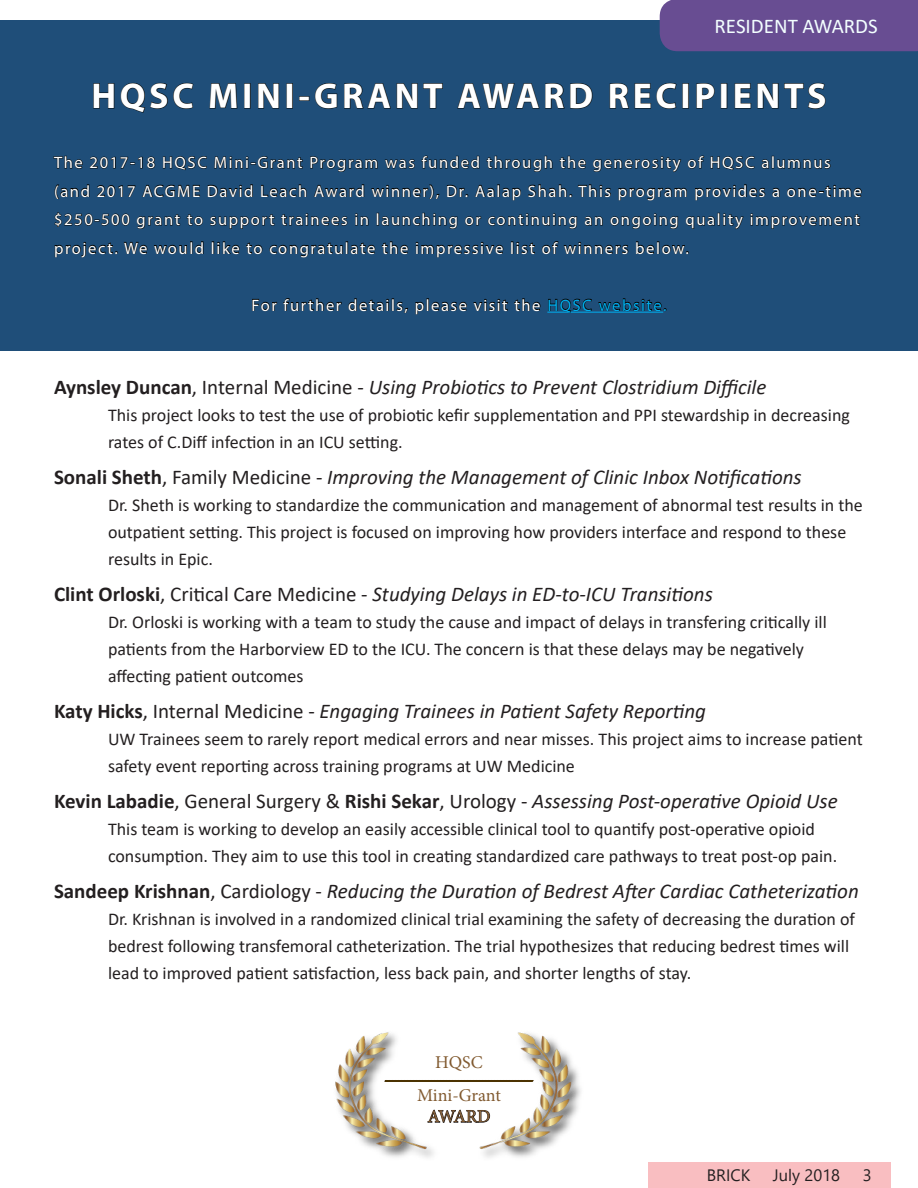
<style>
.page{position:relative;width:918px;height:1188px;background:#fff}
.page>*{position:absolute;margin:0;border:0;box-sizing:border-box;transform-origin:0 0}
.t1{font:700 36px "Myriad Pro";letter-spacing:.1em;color:#fff}
.t2{font:italic 21px "Calibri";color:#231f20}
.t3{font:21px "Calibri";color:#f3ffff}
.t4{font:18px "Calibri";color:#231f20}
.t5{font:18px "Minion Pro";letter-spacing:-.005em;color:#815a30}
.t6{font:16.5px/28.5px "Myriad Pro";letter-spacing:.1em;color:#fff}
.t7{font:16.5px "Segoe UI";color:#231f20}
.s1{color:#00aeef}
.s2{font-weight:700;font-style:normal}
.s3{font-style:normal}
</style>
<div class="page">
<div style="left:0;top:21px;width:918px;height:330px;background:#1f4e79"></div>
<div style="left:660px;top:0;width:258px;height:51px;background:#684d92"></div>
<hr style="left:547px;top:312px;width:116px;height:1px;background:#00aeef">
<svg style="left:93px;top:83px;width:101px;height:30px"></svg>
<svg style="left:209px;top:83px;width:29px;height:26px"></svg>
<svg style="left:258px;top:83px;width:21px;height:26px"></svg>
<svg style="left:300px;top:97px;width:9px;height:3px"></svg>
<svg style="left:315px;top:83px;width:22px;height:26px"></svg>
<svg style="left:344px;top:83px;width:99px;height:26px"></svg>
<svg style="left:457px;top:83px;width:136px;height:26px"></svg>
<svg style="left:609px;top:83px;width:68px;height:26px"></svg>
<svg style="left:696px;top:83px;width:19px;height:26px"></svg>
<div style="left:721px;top:84px;width:6px;height:24px;border:1px solid #040503"></div>
<svg style="left:734px;top:83px;width:17px;height:26px"></svg>
<svg style="left:757px;top:83px;width:69px;height:26px"></svg>
<svg style="left:53px;top:156px;width:30px;height:13px"></svg>
<svg style="left:90px;top:156px;width:65px;height:13px"></svg>
<svg style="left:163px;top:156px;width:44px;height:14px"></svg>
<svg style="left:214px;top:156px;width:89px;height:13px"></svg>
<svg style="left:310px;top:156px;width:68px;height:16px"></svg>
<svg style="left:385px;top:159px;width:30px;height:10px"></svg>
<svg style="left:421px;top:155px;width:59px;height:14px"></svg>
<svg style="left:486px;top:156px;width:67px;height:16px"></svg>
<svg style="left:559px;top:156px;width:27px;height:13px"></svg>
<svg style="left:593px;top:157px;width:88px;height:15px"></svg>
<svg style="left:687px;top:155px;width:17px;height:14px"></svg>
<svg style="left:710px;top:156px;width:45px;height:14px"></svg>
<svg style="left:761px;top:156px;width:70px;height:13px"></svg>
<svg style="left:54px;top:184px;width:36px;height:15px"></svg>
<svg style="left:97px;top:185px;width:39px;height:12px"></svg>
<svg style="left:142px;top:184px;width:58px;height:13px"></svg>
<svg style="left:207px;top:184px;width:46px;height:13px"></svg>
<svg style="left:261px;top:184px;width:46px;height:13px"></svg>
<svg style="left:314px;top:184px;width:51px;height:13px"></svg>
<svg style="left:371px;top:184px;width:69px;height:15px"></svg>
<svg style="left:447px;top:185px;width:21px;height:12px"></svg>
<svg style="left:475px;top:185px;width:46px;height:16px"></svg>
<svg style="left:528px;top:184px;width:44px;height:13px"></svg>
<svg style="left:578px;top:184px;width:33px;height:13px"></svg>
<svg style="left:618px;top:188px;width:69px;height:13px"></svg>
<svg style="left:695px;top:184px;width:70px;height:17px"></svg>
<svg style="left:772px;top:188px;width:8px;height:9px"></svg>
<svg style="left:787px;top:185px;width:75px;height:12px"></svg>
<svg style="left:54px;top:212px;width:76px;height:15px"></svg>
<svg style="left:137px;top:214px;width:44px;height:15px"></svg>
<svg style="left:187px;top:214px;width:16px;height:12px"></svg>
<svg style="left:210px;top:214px;width:65px;height:15px"></svg>
<svg style="left:281px;top:214px;width:67px;height:12px"></svg>
<svg style="left:355px;top:214px;width:14px;height:12px"></svg>
<svg style="left:377px;top:213px;width:81px;height:16px"></svg>
<svg style="left:465px;top:216px;width:16px;height:10px"></svg>
<svg style="left:488px;top:214px;width:89px;height:15px"></svg>
<svg style="left:584px;top:216px;width:19px;height:10px"></svg>
<svg style="left:610px;top:214px;width:68px;height:15px"></svg>
<svg style="left:685px;top:213px;width:59px;height:16px"></svg>
<svg style="left:751px;top:214px;width:109px;height:15px"></svg>
<svg style="left:54px;top:242px;width:63px;height:16px"></svg>
<svg style="left:124px;top:242px;width:24px;height:12px"></svg>
<svg style="left:154px;top:241px;width:50px;height:13px"></svg>
<svg style="left:212px;top:241px;width:28px;height:13px"></svg>
<svg style="left:246px;top:242px;width:17px;height:12px"></svg>
<svg style="left:269px;top:242px;width:106px;height:16px"></svg>
<svg style="left:382px;top:241px;width:26px;height:13px"></svg>
<svg style="left:416px;top:242px;width:88px;height:16px"></svg>
<svg style="left:511px;top:242px;width:24px;height:12px"></svg>
<svg style="left:542px;top:241px;width:87px;height:13px"></svg>
<svg style="left:636px;top:241px;width:52px;height:13px"></svg>
<svg style="left:252px;top:299px;width:25px;height:12px"></svg>
<svg style="left:283px;top:298px;width:59px;height:13px"></svg>
<svg style="left:348px;top:298px;width:60px;height:15px"></svg>
<svg style="left:415px;top:299px;width:52px;height:16px"></svg>
<svg style="left:473px;top:299px;width:35px;height:12px"></svg>
<svg style="left:514px;top:298px;width:27px;height:13px"></svg>
<svg style="left:548px;top:298px;width:44px;height:15px"></svg>
<svg style="left:598px;top:298px;width:68px;height:13px"></svg>
<div style="left:648px;top:1162px;width:243px;height:26px;background:#f9bec1"></div>
<img style="left:335px;top:1032px;width:246px;height:126px">
<svg style="left:427px;top:1109px;width:63px;height:14px"></svg>
<div style="left:376px;top:1072px;width:167px;height:16px;background:#231f20;opacity:.75"></div>
<p class="t3" style="left:715px;top:11px;width:165px">RESIDENT AWARDS</p>
<p class="t1" style="left:91px;top:72px;width:737px">HQSC MINI-GRANT AWARD RECIPIENTS</p>
<p class="t6" style="left:54px;top:148px;width:809px">The 2017-18 HQSC Mini-Grant Program was funded through the generosity of HQSC alumnus (and 2017 ACGME David Leach Award winner), Dr. Aalap Shah. This program provides a one-time $250-500 grant to support trainees in launching or continuing an ongoing quality improvement project. We would like to congratulate the impressive list of winners below.</p>
<p class="t6" style="left:251px;top:290px;width:417px">For further details, please visit the <span class="s1">HQSC website.</span></p>
<p class="t2" style="left:54px;top:372px;width:714px"><span class="s2">Aynsley Duncan</span><span class="s3">, Internal Medicine -</span> Using Probiotics to Prevent Clostridium Difficile</p>
<p class="t4" style="left:108px;top:402px;width:743px">This project looks to test the use of probiotic kefir supplementation and PPI stewardship in decreasing</p>
<p class="t4" style="left:108px;top:429px;width:296px">rates of C.Diff infection in an ICU setting.</p>
<p class="t2" style="left:54px;top:462px;width:749px"><span class="s2">Sonali Sheth</span><span class="s3">, Family Medicine -</span> Improving the Management of Clinic Inbox Notifications</p>
<p class="t4" style="left:108px;top:492px;width:756px">Dr. Sheth is working to standardize the communication and management of abnormal test results in the</p>
<p class="t4" style="left:108px;top:519px;width:740px">outpatient setting. This project is focused on improving how providers interface and respond to these</p>
<p class="t4" style="left:108px;top:546px;width:106px">results in Epic.</p>
<p class="t2" style="left:54px;top:579px;width:660px"><span class="s2">Clint Orloski</span><span class="s3">, Critical Care Medicine -</span> Studying Delays in ED-to-ICU Transitions</p>
<p class="t4" style="left:108px;top:609px;width:720px">Dr. Orloski is working with a team to study the cause and impact of delays in transfering critically ill</p>
<p class="t4" style="left:108px;top:636px;width:698px">patients from the Harborview ED to the ICU. The concern is that these delays may be negatively</p>
<p class="t4" style="left:108px;top:663px;width:197px">affecting patient outcomes</p>
<p class="t2" style="left:54px;top:696px;width:654px"><span class="s2">Katy Hicks</span><span class="s3">, Internal Medicine -</span> Engaging Trainees in Patient Safety Reporting</p>
<p class="t4" style="left:108px;top:726px;width:756px">UW Trainees seem to rarely report medical errors and near misses. This project aims to increase patient</p>
<p class="t4" style="left:108px;top:753px;width:468px">safety event reporting across training programs at UW Medicine</p>
<p class="t2" style="left:54px;top:786px;width:785px"><span class="s2">Kevin Labadie</span><span class="s3">, General Surgery &amp;</span> <span class="s2">Rishi Sekar</span><span class="s3">, Urology -</span> Assessing Post-operative Opioid Use</p>
<p class="t4" style="left:108px;top:816px;width:709px">This team is working to develop an easily accessible clinical tool to quantify post-operative opioid</p>
<p class="t4" style="left:108px;top:843px;width:731px">consumption. They aim to use this tool in creating standardized care pathways to treat post-op pain.</p>
<p class="t2" style="left:54px;top:876px;width:806px"><span class="s2">Sandeep Krishnan</span><span class="s3">, Cardiology -</span> Reducing the Duration of Bedrest After Cardiac Catheterization</p>
<p class="t4" style="left:108px;top:906px;width:749px">Dr. Krishnan is involved in a randomized clinical trial examining the safety of decreasing the duration of</p>
<p class="t4" style="left:108px;top:933px;width:743px">bedrest following transfemoral catheterization. The trial hypothesizes that reducing bedrest times will</p>
<p class="t4" style="left:108px;top:960px;width:585px">lead to improved patient satisfaction, less back pain, and shorter lengths of stay.</p>
<p class="t5" style="left:435px;top:1050px;width:49px">HQSC</p>
<p class="t5" style="left:417px;top:1083px;width:85px">Mini-Grant</p>
<p class="t5" style="left:428px;top:1104px;width:64px">AWARD</p>
<p class="t7" style="left:707px;top:1160px;width:45px">BRICK</p>
<p class="t7" style="left:773px;top:1160px;width:69px">July 2018</p>
<p class="t7" style="left:863px;top:1160px;width:10px">3</p>
</div>
